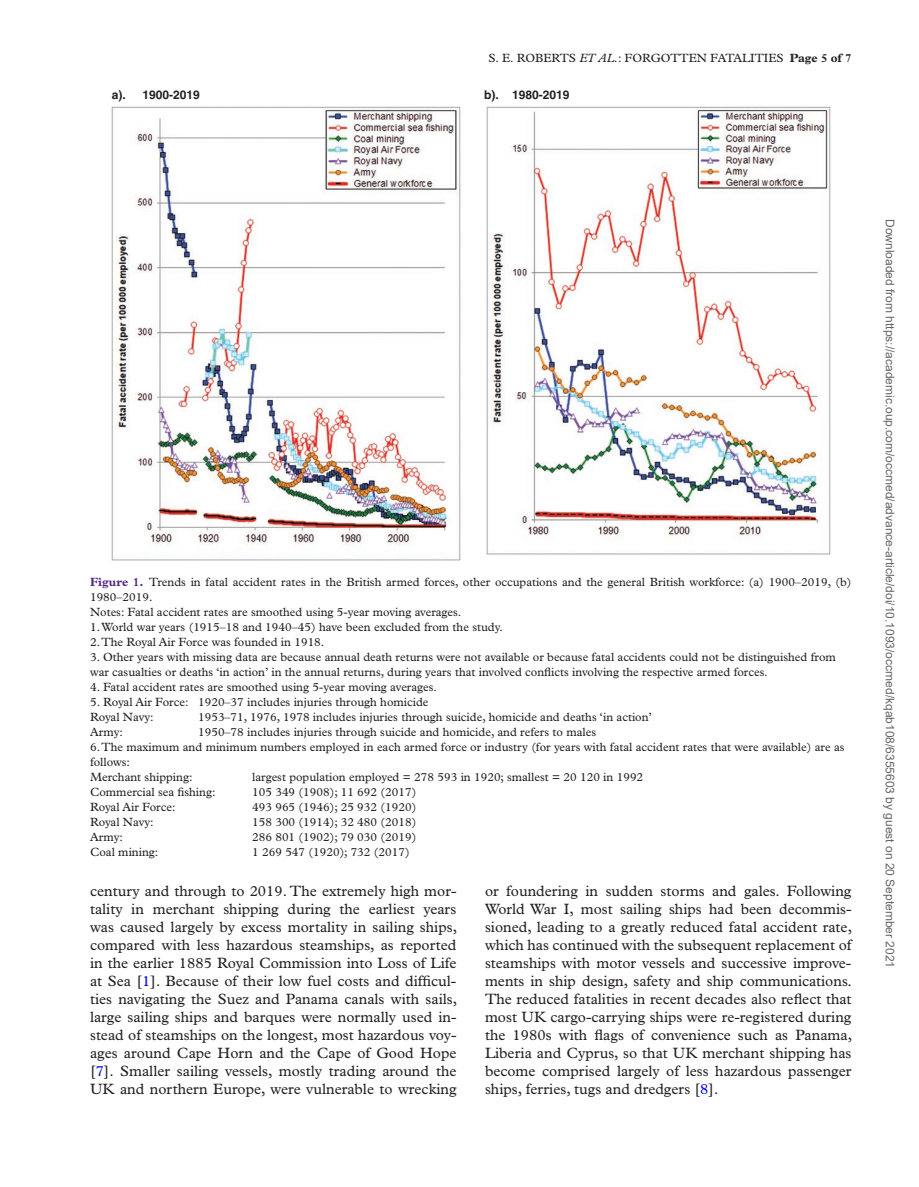
<style>
.page{position:relative;width:919px;height:1187px;background:#fff}
.page>*{position:absolute;margin:0;border:0;box-sizing:border-box;transform-origin:0 0}
.t1{font:15px/18px "Plantin Std";color:#231f20;text-align:justify}
.t2{font:12px/15px "Plantin Std";color:#231f20}
.t3{font:12px "Arial";color:#666}
.t4{font:700 12px "Helvetica";color:#231f20}
.s1{font-style:italic}
.s2{font-weight:700}
.s3{font-weight:700;color:#542989}
.s4{color:#00f}
</style>
<div class="page">
<img style="left:486px;top:106px;width:345px;height:449px">
<img style="left:111px;top:106px;width:350px;height:455px">
<p class="t2" style="left:488px;top:50px;width:364px">S. E. ROBERTS <span class="s1">ET AL.</span>: FORGOTTEN FATALITIES <span class="s2">Page 5 of 7</span></p>
<p class="t4" style="left:112px;top:87px;width:16px">a).</p>
<p class="t4" style="left:142px;top:87px;width:59px">1900-2019</p>
<p class="t4" style="left:484px;top:87px;width:87px">b). 1980-2019</p>
<p class="t2" style="left:90px;top:574px;width:762px"><span class="s3">Figure 1.</span> Trends in fatal accident rates in the British armed forces, other occupations and the general British workforce: (a) 1900–2019, (b)<br>1980–2019.<br>Notes: Fatal accident rates are smoothed using 5-year moving averages.</p>
<p class="t2" style="left:90px;top:619px;width:414px">1. World war years (1915–18 and 1940–45) have been excluded from the study.</p>
<p class="t2" style="left:90px;top:634px;width:236px">2. The Royal Air Force was founded in 1918.</p>
<p class="t2" style="left:90px;top:649px;width:747px">3. Other years with missing data are because annual death returns were not available or because fatal accidents could not be distinguished from war casualties or deaths ‘in action’ in the annual returns, during years that involved conflicts involving the respective armed forces.</p>
<p class="t2" style="left:90px;top:679px;width:348px">4. Fatal accident rates are smoothed using 5-year moving averages.</p>
<p class="t2" style="left:90px;top:694px;width:340px">5. Royal Air Force: 1920–37 includes injuries through homicide<br>Royal Navy:</p>
<p class="t2" style="left:198px;top:709px;width:455px">1953–71, 1976, 1978 includes injuries through suicide, homicide and deaths ‘in action’</p>
<p class="t2" style="left:90px;top:724px;width:34px">Army:</p>
<p class="t2" style="left:198px;top:724px;width:399px">1950–78 includes injuries through suicide and homicide, and refers to males</p>
<p class="t2" style="left:90px;top:739px;width:756px">6. The maximum and minimum numbers employed in each armed force or industry (for years with fatal accident rates that were available) are as follows:<br>Merchant shipping:</p>
<p class="t2" style="left:252px;top:769px;width:392px">largest population employed = 278 593 in 1920; smallest = 20 120 in 1992</p>
<p class="t2" style="left:90px;top:784px;width:127px">Commercial sea fishing:</p>
<p class="t2" style="left:252px;top:784px;width:166px">105 349 (1908); 11 692 (2017)</p>
<p class="t2" style="left:90px;top:799px;width:87px">Royal Air Force:</p>
<p class="t2" style="left:252px;top:799px;width:166px">493 965 (1946); 25 932 (1920)</p>
<p class="t2" style="left:90px;top:814px;width:65px">Royal Navy:</p>
<p class="t2" style="left:252px;top:814px;width:166px">158 300 (1914); 32 480 (2018)</p>
<p class="t2" style="left:90px;top:829px;width:34px">Army:</p>
<p class="t2" style="left:252px;top:829px;width:166px">286 801 (1902); 79 030 (2019)</p>
<p class="t2" style="left:90px;top:844px;width:70px">Coal mining:</p>
<p class="t2" style="left:252px;top:844px;width:159px">1 269 547 (1920); 732 (2017)</p>
<p class="t1" style="left:90px;top:881px;width:368px">century and through to 2019. The extremely high mor&shy;tality in merchant shipping during the earliest years was caused largely by excess mortality in sailing ships, compared with less hazardous steamships, as reported in the earlier 1885 Royal Commission into Loss of Life at Sea [<span class="s4">1</span>]. Because of their low fuel costs and difficul&shy;ties navigating the Suez and Panama canals with sails, large sailing ships and barques were normally used in&shy;stead of steamships on the longest, most hazardous voy&shy;ages around Cape Horn and the Cape of Good Hope [<span class="s4">7</span>]. Smaller sailing vessels, mostly trading around the UK and northern Europe, were vulnerable to wrecking</p>
<p class="t1" style="left:485px;top:881px;width:368px">or foundering in sudden storms and gales. Following World War I, most sailing ships had been decommis&shy;sioned, leading to a greatly reduced fatal accident rate, which has continued with the subsequent replacement of steamships with motor vessels and successive improve&shy;ments in ship design, safety and ship communications.<br>The reduced fatalities in recent decades also reflect that most UK cargo-carrying ships were re-registered during the 1980s with flags of convenience such as Panama, Liberia and Cyprus, so that UK merchant shipping has become comprised largely of less hazardous passenger ships, ferries, tugs and dredgers [<span class="s4">8</span>].</p>
<p class="t3" style="left:894px;top:219px;width:750px;rotate:90deg">Downloaded from https://academic.oup.com/occmed/advance-article/doi/10.1093/occmed/kqab108/6355603 by guest on 20 September 2021</p>
</div>
